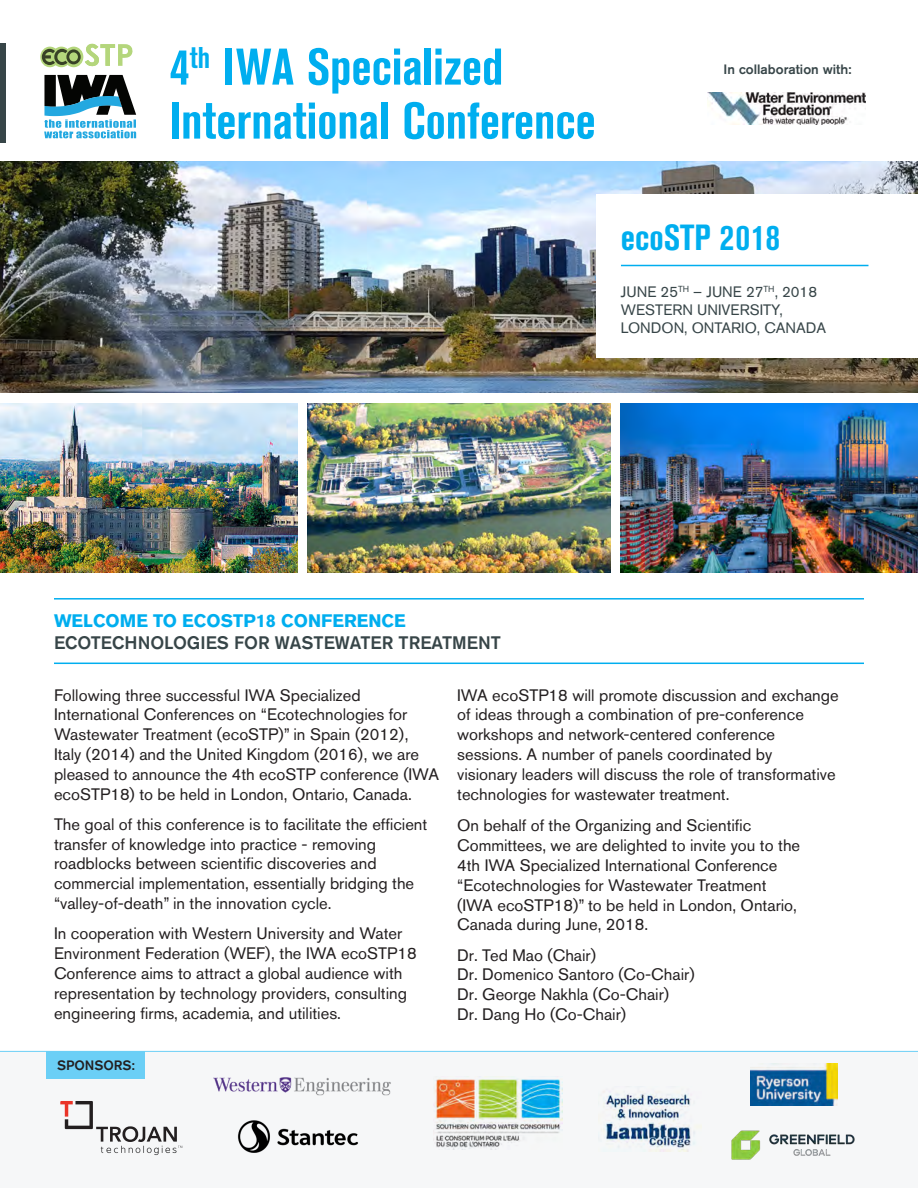
<style>
.page{position:relative;width:918px;height:1188px;background:#fff}
.page>*{position:absolute;margin:0;border:0;box-sizing:border-box;transform-origin:0 0}
.t1{font:700 condensed 51px "Akzidenz Grotesk BE";color:#00aeef}
.t2{font:700 condensed 36px "Akzidenz Grotesk BE";color:#00aeef}
.t3{font:500 18px "Akzidenz Grotesk BQ";color:#374548}
.t4{font:700 18px "Akzidenz Grotesk BQ";color:#00aeef}
.t5{font:16.5px/19.8px "Akzidenz Grotesk BQ";color:#231f20}
.t6{font:15px "Akzidenz Grotesk BQ";color:#374548}
.t7{font:500 13.5px "Akzidenz Grotesk BQ";color:#374548}
.t8{font:500 13.5px "Akzidenz Grotesk BQ";color:#231f20}
</style>
<div class="page">
<div style="left:0;top:1051px;width:918px;height:137px;background:#f4f5f6"></div>
<div style="left:46px;top:1051px;width:98px;height:28px;background:#6bcff6"></div>
<img style="left:0;top:161px;width:918px;height:231px">
<svg style="left:40px;top:47px;width:20px;height:20px"></svg>
<svg style="left:44px;top:75px;width:92px;height:64px"></svg>
<svg style="left:42px;top:44px;width:91px;height:23px"></svg>
<img style="left:621px;top:404px;width:297px;height:169px">
<img style="left:0;top:404px;width:298px;height:169px">
<img style="left:308px;top:404px;width:302px;height:169px">
<div style="left:0;top:44px;width:5px;height:99px;background:#374548"></div>
<div style="left:597px;top:194px;width:321px;height:164px;background:#fff"></div>
<hr style="left:621px;top:265px;width:247px;height:1px;background:#00aeef">
<hr style="left:54px;top:598px;width:810px;height:2px;background:#00aeef">
<hr style="left:54px;top:663px;width:810px;height:1px;background:#00aeef">
<hr style="left:0;top:1051px;width:918px;height:1px;background:#6bcff6">
<img style="left:213px;top:1077px;width:178px;height:19px">
<img style="left:433px;top:1079px;width:130px;height:71px">
<img style="left:707px;top:92px;width:158px;height:33px">
<img style="left:238px;top:1120px;width:120px;height:33px">
<img style="left:605px;top:1094px;width:90px;height:58px">
<img style="left:731px;top:1130px;width:124px;height:30px">
<img style="left:750px;top:1064px;width:87px;height:42px">
<svg style="left:60px;top:1101px;width:123px;height:54px"></svg>
<p class="t1" style="left:169px;top:38px;width:335px">4<sup>th</sup> IWA Specialized</p>
<p class="t1" style="left:169px;top:92px;width:428px">International Conference</p>
<p class="t7" style="left:724px;top:61px;width:130px">In collaboration with:</p>
<p class="t2" style="left:621px;top:217px;width:161px">ecoSTP 2018</p>
<p class="t6" style="left:621px;top:283px;width:198px">JUNE 25<sup>TH</sup> – JUNE 27<sup>TH</sup>, 2018</p>
<p class="t6" style="left:621px;top:301px;width:164px">WESTERN UNIVERSITY,</p>
<p class="t6" style="left:621px;top:319px;width:207px">LONDON, ONTARIO, CANADA</p>
<p class="t4" style="left:54px;top:611px;width:353px">WELCOME TO ECOSTP18 CONFERENCE</p>
<p class="t3" style="left:54px;top:632px;width:448px">ECOTECHNOLOGIES FOR WASTEWATER TREATMENT</p>
<p class="t5" style="left:54px;top:685px;width:387px">Following three successful IWA Specialized International Conferences on “Ecotechnologies for Wastewater Treatment (ecoSTP)” in Spain (2012), Italy (2014) and the United Kingdom (2016), we are pleased to announce the 4th ecoSTP conference (IWA ecoSTP18) to be held in London, Ontario, Canada.</p>
<p class="t5" style="left:54px;top:814px;width:375px">The goal of this conference is to facilitate the efficient transfer of knowledge into practice - removing roadblocks between scientific discoveries and commercial implementation, essentially bridging the “valley-of-death” in the innovation cycle.</p>
<p class="t5" style="left:54px;top:924px;width:364px">In cooperation with Western University and Water Environment Federation (WEF), the IWA ecoSTP18<br>Conference aims to attract a global audience with representation by technology providers, consulting engineering firms, academia, and utilities.</p>
<p class="t5" style="left:457px;top:685px;width:383px">IWA ecoSTP18 will promote discussion and exchange of ideas through a combination of pre-conference workshops and network-centered conference sessions. A number of panels coordinated by<br>visionary leaders will discuss the role of transformative technologies for wastewater treatment.</p>
<p class="t5" style="left:457px;top:816px;width:345px">On behalf of the Organizing and Scientific Committees, we are delighted to invite you to the 4th IWA Specialized International Conference “Ecotechnologies for Wastewater Treatment (IWA ecoSTP18)” to be held in London, Ontario, Canada during June, 2018.</p>
<p class="t5" style="left:457px;top:945px;width:140px">Dr. Ted Mao (Chair)</p>
<p class="t5" style="left:457px;top:965px;width:239px">Dr. Domenico Santoro (Co-Chair)<br>Dr. George Nakhla (Co-Chair)</p>
<p class="t5" style="left:457px;top:1004px;width:170px">Dr. Dang Ho (Co-Chair)</p>
<p class="t8" style="left:57px;top:1057px;width:79px">SPONSORS:</p>
</div>
